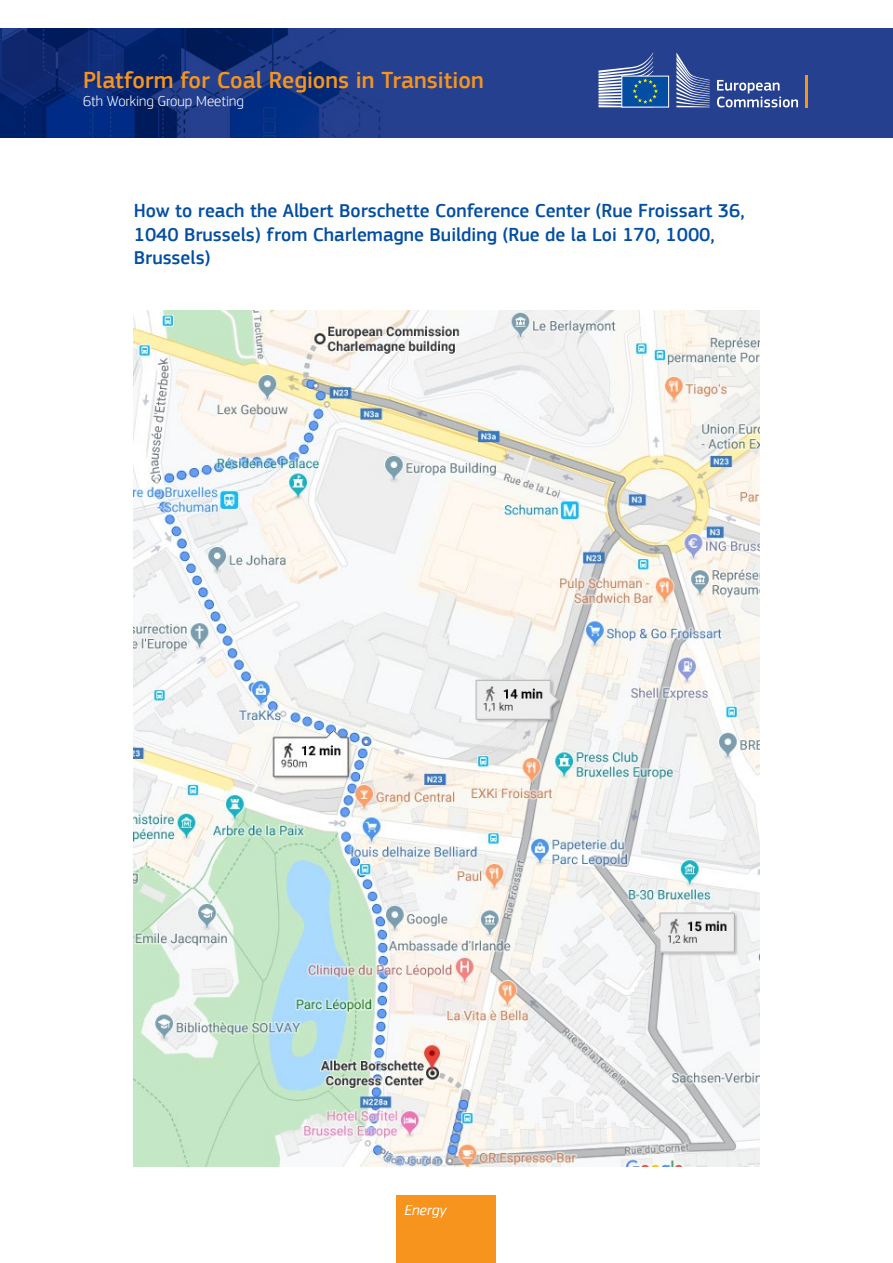
<style>
.page{position:relative;width:893px;height:1263px;background:#fff}
.page>*{position:absolute;margin:0;border:0;box-sizing:border-box;transform-origin:0 0}
.t1{font:500 24px "EC Square Sans Pro";color:#f7941e}
.t2{font:500 19.5px/23.4px "EC Square Sans Pro";color:#034ea2}
.t3{font:300 15px "EC Square Sans Pro";color:#fff}
.t4{font:italic 15px "EC Square Sans Pro";color:#fff}
</style>
<div class="page">
<div style="left:0;top:29px;width:893px;height:109px;background:#25408f"></div>
<img style="left:0;top:29px;width:792px;height:109px">
<svg style="left:717px;top:80px;width:81px;height:27px"></svg>
<hr style="left:805px;top:75px;width:3px;height:32px;background:#f7941e">
<svg style="left:676px;top:52px;width:34px;height:55px"></svg>
<div style="left:622px;top:76px;width:47px;height:31px;background:#034ea2;border:1px solid #fff"></div>
<svg style="left:598px;top:52px;width:60px;height:55px"></svg>
<div style="left:397px;top:1195px;width:99px;height:68px;background:#f7941e"></div>
<img style="left:134px;top:311px;width:625px;height:855px">
<p class="t1" style="left:83px;top:66px;width:402px">Platform for Coal Regions in Transition</p>
<p class="t3" style="left:83px;top:92px;width:162px">6th Working Group Meeting</p>
<p class="t2" style="left:134px;top:200px;width:612px">How to reach the Albert Borschette Conference Center (Rue Froissart 36,<br>1040 Brussels) from Charlemagne Building (Rue de la Loi 170, 1000,<br>Brussels)</p>
<p class="t4" style="left:404px;top:1201px;width:43px">Energy</p>
</div>
